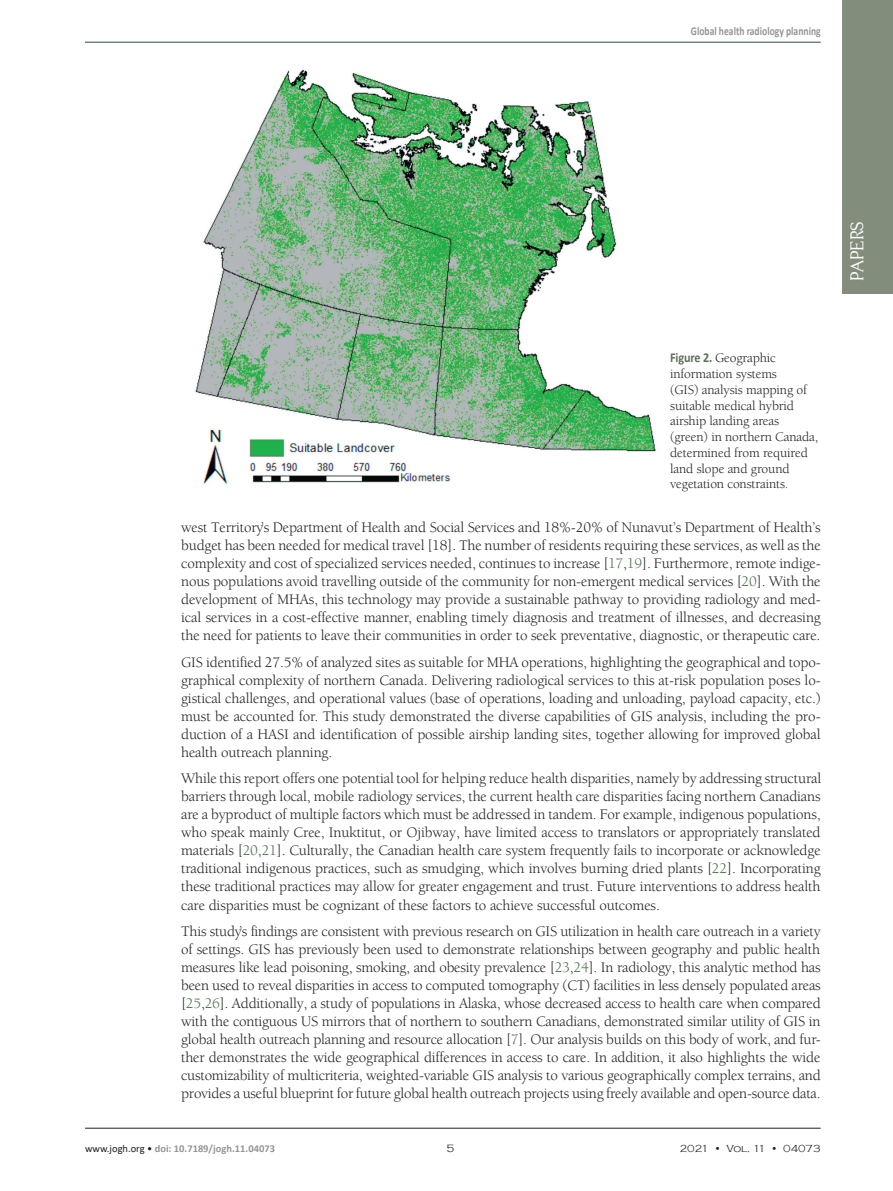
<style>
.page{position:relative;width:893px;height:1191px;background:#fff}
.page>*{position:absolute;margin:0;border:0;box-sizing:border-box;transform-origin:0 0}
.t1{font:18px "Centabel";color:#fff}
.Tekst_Osnovni{font:15px/18px "Berkeley Std";letter-spacing:-.01em;color:#231f20;text-align:justify}
.potpisi_slike{font:13.5px/15.8px "Berkeley Std";letter-spacing:-.01em;color:#231f20}
.t2{font:700 12px "Calibri";color:#939598;scale:.8 1}
.t3{font:300 10.95px "Copperplate Gothic";color:#231f20}
.t4{font:700 10.5px "Calibri";color:#939598}
.t5{font:300 10.5px "Copperplate Gothic";letter-spacing:-.005em;color:#231f20}
.s1{font-family:"Calibri";font-weight:700;color:#5f6f5b}
.s2{color:#477045}
.s3{font-weight:400;color:#231f20}
</style>
<div class="page">
<hr style="left:85px;top:1128px;width:736px;height:1px;background:#231f20">
<hr style="left:85px;top:42px;width:736px;height:1px;background:#244d32">
<div style="left:842px;top:0;width:51px;height:293px;background:#838d7c"></div>
<img style="left:195px;top:69px;width:461px;height:415px">
<p class="t2" style="left:691px;top:22px;width:164px">Global health radiology planning</p>
<p class="potpisi_slike" style="left:670px;top:350px;width:150px"><span class="s1">Figure 2.</span> Geographic information systems<br>(GIS) analysis mapping of suitable medical hybrid airship landing areas (green) in northern Canada, determined from required land slope and ground vegetation constraints.</p>
<p class="Tekst_Osnovni" style="left:181px;top:519px;width:641px">west Territory’s Department of Health and Social Services and 18%-20% of Nunavut’s Department of Health’s budget has been needed for medical travel [18]. The number of residents requiring these services, as well as the complexity and cost of specialized services needed, continues to increase [<span class="s2">17</span>,<span class="s2">19</span>]. Furthermore, remote indige&shy;nous populations avoid travelling outside of the community for non-emergent medical services [<span class="s2">20</span>]. With the development of MHAs, this technology may provide a sustainable pathway to providing radiology and med&shy;ical services in a cost-effective manner, enabling timely diagnosis and treatment of illnesses, and decreasing the need for patients to leave their communities in order to seek preventative, diagnostic, or therapeutic care.</p>
<p class="Tekst_Osnovni" style="left:181px;top:653px;width:641px">GIS identified 27.5% of analyzed sites as suitable for MHA operations, highlighting the geographical and topo&shy;graphical complexity of northern Canada. Delivering radiological services to this at-risk population poses lo&shy;gistical challenges, and operational values (base of operations, loading and unloading, payload capacity, etc.) must be accounted for. This study demonstrated the diverse capabilities of GIS analysis, including the pro&shy;duction of a HASI and identification of possible airship landing sites, together allowing for improved global health outreach planning.</p>
<p class="Tekst_Osnovni" style="left:181px;top:770px;width:642px">While this report offers one potential tool for helping reduce health disparities, namely by addressing structural barriers through local, mobile radiology services, the current health care disparities facing northern Canadians are a byproduct of multiple factors which must be addressed in tandem. For example, indigenous populations, who speak mainly Cree, Inuktitut, or Ojibway, have limited access to translators or appropriately translated materials [<span class="s2">20</span>,<span class="s2">21</span>]. Culturally, the Canadian health care system frequently fails to incorporate or acknowledge traditional indigenous practices, such as smudging, which involves burning dried plants [<span class="s2">22</span>]. Incorporating these traditional practices may allow for greater engagement and trust. Future interventions to address health care disparities must be cognizant of these factors to achieve successful outcomes.</p>
<p class="Tekst_Osnovni" style="left:181px;top:922px;width:641px">This study’s findings are consistent with previous research on GIS utilization in health care outreach in a variety of settings. GIS has previously been used to demonstrate relationships between geography and public health measures like lead poisoning, smoking, and obesity prevalence [<span class="s2">23</span>,<span class="s2">24</span>]. In radiology, this analytic method has been used to reveal disparities in access to computed tomography (CT) facilities in less densely populated areas [<span class="s2">25</span>,<span class="s2">26</span>]. Additionally, a study of populations in Alaska, whose decreased access to health care when compared with the contiguous US mirrors that of northern to southern Canadians, demonstrated similar utility of GIS in global health outreach planning and resource allocation [<span class="s2">7</span>]. Our analysis builds on this body of work, and fur&shy;ther demonstrates the wide geographical differences in access to care. In addition, it also highlights the wide customizability of multicriteria, weighted-variable GIS analysis to various geographically complex terrains, and provides a useful blueprint for future global health outreach projects using freely available and open-source data.</p>
<p class="t4" style="left:85px;top:1141px;width:191px"><span class="s3">www.jogh.org •</span> doi: 10.7189/jogh.11.04073</p>
<p class="t3" style="left:447px;top:1142px;width:9px">5</p>
<p class="t5" style="left:680px;top:1142px;width:142px">2021 • Vol. 11 • 04073</p>
<p class="t1" style="left:846px;top:281px;width:61px;rotate:-90deg">PAPERS</p>
</div>
